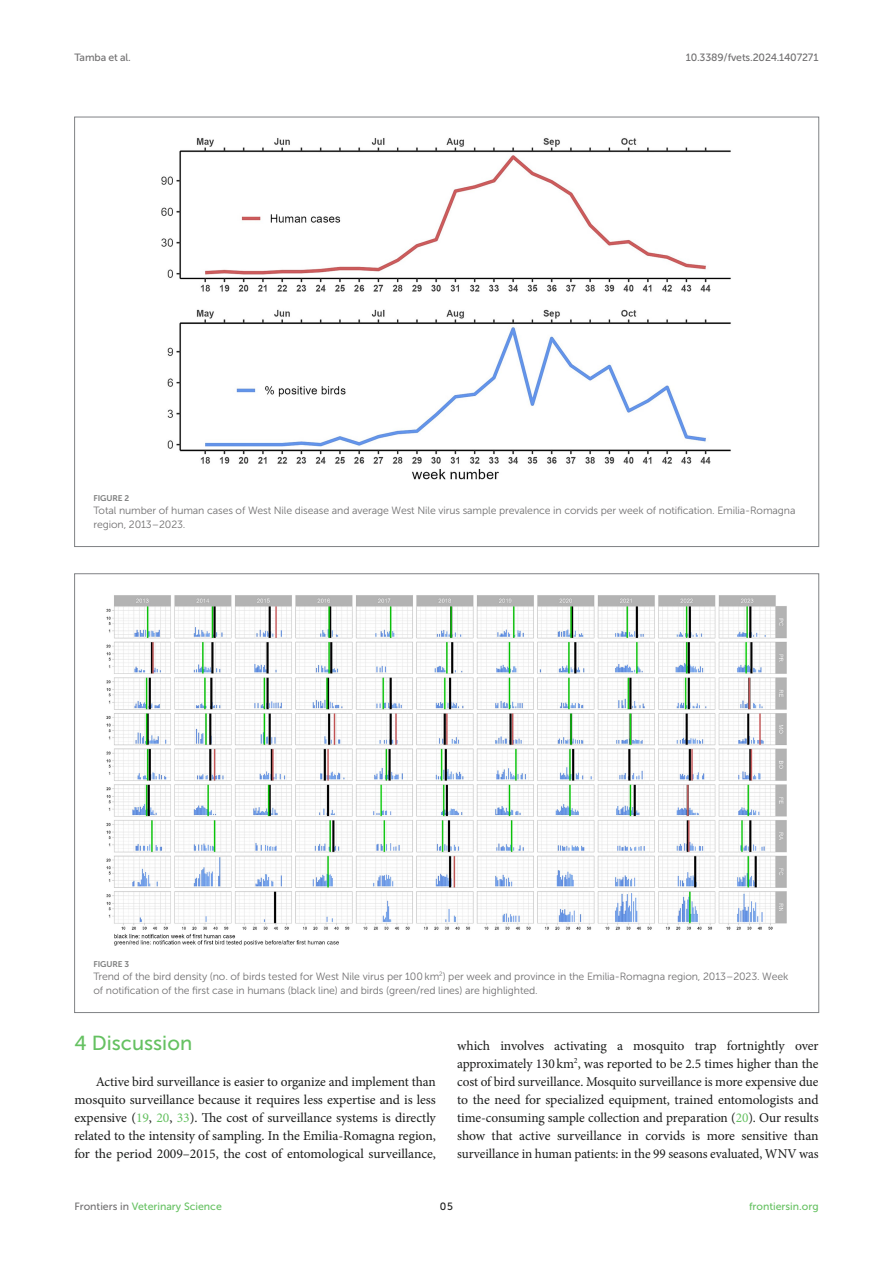
<style>
.page{position:relative;width:893px;height:1263px;background:#fff}
.page>*{position:absolute;margin:0;border:0;box-sizing:border-box;transform-origin:0 0}
.HEAD_1{font:20.25px "Museo Sans 500";color:#65c161}
.TEXT_FLUSH{font:13.5px/18px "Minion Pro";letter-spacing:-.005em;color:#1b1c1b;text-align:justify}
.FIG_LEG{font:10.5px/13.5px "Museo Sans 300";letter-spacing:-.01em;color:#706f70}
.t1{font:10.5px "Museo Sans 500";color:#65c161}
.t2{font:10.5px "Museo Sans 500";letter-spacing:-.015em;color:#706f70}
.t3{font:10.5px "Museo Sans 500";color:#1b1c1b}
.FIG_HD{font:8.25px "Museo Sans 700";letter-spacing:-.01em;color:#7e7f7f}
.s1{color:#65c161}
.s2{color:#706f70}
</style>
<div class="page">
<img style="left:161px;top:138px;width:570px;height:342px">
<img style="left:106px;top:595px;width:681px;height:351px">
<p class="t2" style="left:74px;top:51px;width:58px">Tamba et al.</p>
<p class="t2" style="left:686px;top:51px;width:134px">10.3389/fvets.2024.1407271</p>
<p class="FIG_HD" style="left:94px;top:493px;width:37px">FIGURE 2</p>
<p class="FIG_LEG" style="left:94px;top:504px;width:703px">Total number of human cases of West Nile disease and average West Nile virus sample prevalence in corvids per week of notification. Emilia-Romagna region, 2013–2023.</p>
<p class="FIG_HD" style="left:94px;top:959px;width:37px">FIGURE 3</p>
<p class="FIG_LEG" style="left:94px;top:970px;width:696px">Trend of the bird density (no. of birds tested for West Nile virus per 100 km<sup>2</sup>) per week and province in the Emilia-Romagna region, 2013–2023. Week of notification of the first case in humans (black line) and birds (green/red lines) are highlighted.</p>
<p class="HEAD_1" style="left:74px;top:1032px;width:119px">4 Discussion</p>
<p class="TEXT_FLUSH" style="left:74px;top:1073px;width:363px;text-indent:21px">Active bird surveillance is easier to organize and implement than mosquito surveillance because it requires less expertise and is less expensive (<span class="s1">19</span>, <span class="s1">20</span>, <span class="s1">33</span>). The cost of surveillance systems is directly related to the intensity of sampling. In the Emilia-Romagna region, for the period 2009–2015, the cost of entomological surveillance,</p>
<p class="TEXT_FLUSH" style="left:457px;top:1037px;width:363px">which involves activating a mosquito trap fortnightly over approximately 130km<sup>2</sup>, was reported to be 2.5 times higher than the cost of bird surveillance. Mosquito surveillance is more expensive due to the need for specialized equipment, trained entomologists and time-consuming sample collection and preparation (<span class="s1">20</span>). Our results show that active surveillance in corvids is more sensitive than surveillance in human patients: in the 99 seasons evaluated, WNV was</p>
<p class="t1" style="left:74px;top:1200px;width:149px"><span class="s2">Frontiers in</span> Veterinary Science</p>
<p class="t3" style="left:440px;top:1200px;width:14px">05</p>
<p class="t1" style="left:749px;top:1200px;width:71px">frontiersin.org</p>
</div>
